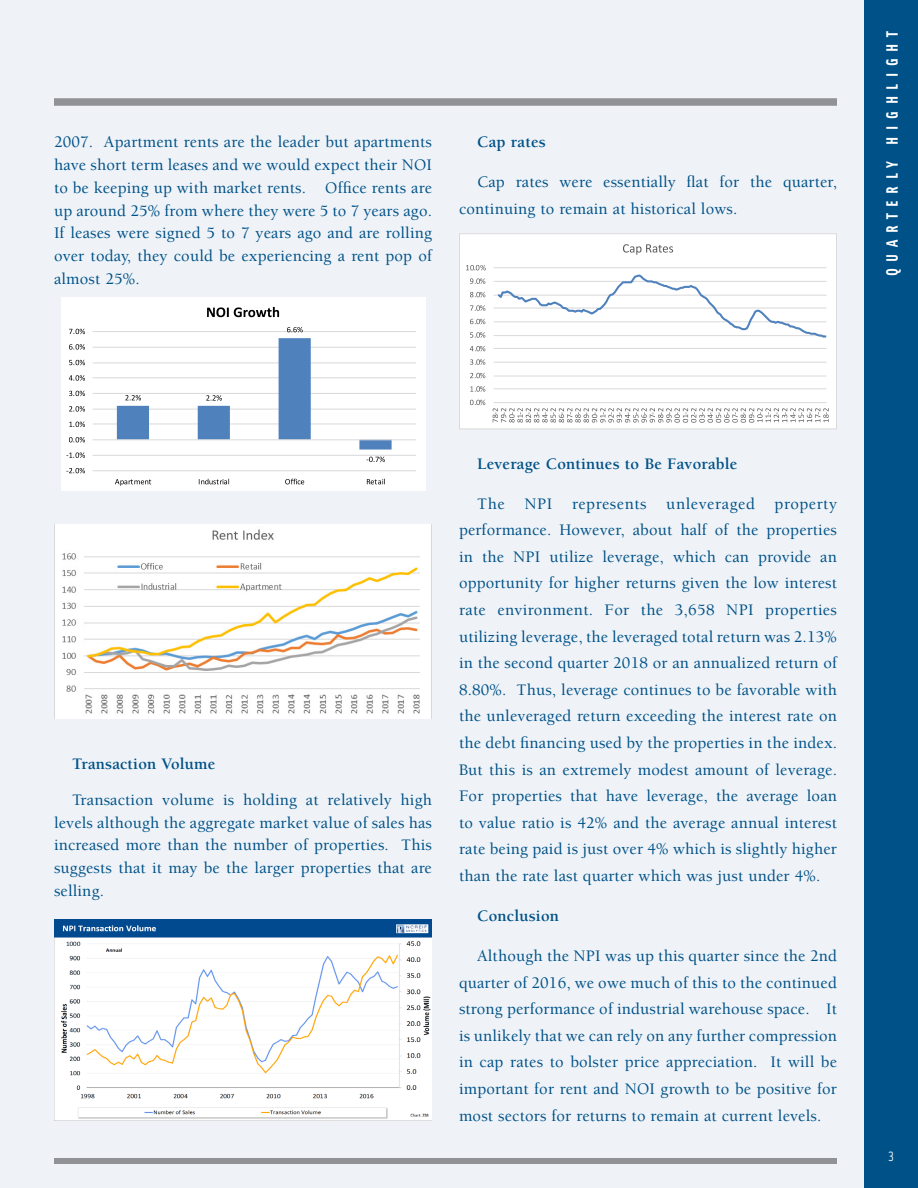
<style>
.page{position:relative;width:918px;height:1188px;background:#fff}
.page>*{position:absolute;margin:0;border:0;box-sizing:border-box;transform-origin:0 0}
.name_and_position{font:500 16.5px/26.5px "Berkeley";letter-spacing:.01em;color:#005187;text-align:justify}
.name_and_position-2{font:700 16.5px "Berkeley";letter-spacing:.01em;color:#005187}
.t1{font:16.5px "Solex Bold Lining";letter-spacing:.4em;color:#fff}
.t2{font:13.5px "Solex Regular Lining";color:#fff}
</style>
<div class="page">
<div style="left:864px;top:0;width:54px;height:1188px;background:#005187"></div>
<div style="left:0;top:0;width:864px;height:1188px;background:#eff3f8"></div>
<div style="left:54px;top:1158px;width:783px;height:6px;background:#919295"></div>
<div style="left:54px;top:98px;width:783px;height:8px;background:#919295"></div>
<div style="left:61px;top:297px;width:364px;height:194px;background:#fff"></div>
<hr style="left:93px;top:470px;width:323px;height:1px;background:#d9d9d9">
<hr style="left:93px;top:455px;width:323px;height:1px;background:#d9d9d9">
<hr style="left:93px;top:424px;width:323px;height:1px;background:#d9d9d9">
<hr style="left:93px;top:409px;width:323px;height:1px;background:#d9d9d9">
<hr style="left:93px;top:393px;width:323px;height:1px;background:#d9d9d9">
<hr style="left:93px;top:377px;width:323px;height:1px;background:#d9d9d9">
<hr style="left:93px;top:363px;width:323px;height:1px;background:#d9d9d9">
<hr style="left:93px;top:347px;width:323px;height:1px;background:#d9d9d9">
<hr style="left:93px;top:331px;width:323px;height:1px;background:#d9d9d9">
<hr style="left:93px;top:439px;width:323px;height:1px;background:#d9d9d9">
<svg style="left:117px;top:338px;width:275px;height:112px"></svg>
<svg style="left:287px;top:327px;width:16px;height:5px"></svg>
<svg style="left:367px;top:457px;width:18px;height:5px"></svg>
<svg style="left:66px;top:468px;width:19px;height:5px"></svg>
<svg style="left:66px;top:452px;width:19px;height:6px"></svg>
<svg style="left:69px;top:437px;width:16px;height:5px"></svg>
<svg style="left:69px;top:422px;width:16px;height:5px"></svg>
<svg style="left:69px;top:406px;width:16px;height:6px"></svg>
<svg style="left:69px;top:391px;width:16px;height:5px"></svg>
<svg style="left:69px;top:375px;width:16px;height:6px"></svg>
<svg style="left:69px;top:360px;width:16px;height:5px"></svg>
<svg style="left:69px;top:344px;width:16px;height:6px"></svg>
<svg style="left:69px;top:329px;width:16px;height:5px"></svg>
<svg style="left:115px;top:479px;width:36px;height:7px"></svg>
<svg style="left:199px;top:479px;width:30px;height:5px"></svg>
<svg style="left:285px;top:479px;width:19px;height:5px"></svg>
<svg style="left:367px;top:479px;width:18px;height:5px"></svg>
<svg style="left:207px;top:307px;width:72px;height:10px"></svg>
<img style="left:54px;top:525px;width:378px;height:194px">
<img style="left:54px;top:919px;width:378px;height:202px">
<div style="left:459px;top:234px;width:378px;height:195px;background:#fff"></div>
<hr style="left:494px;top:388px;width:332px;height:1px;background:#d9d9d9">
<hr style="left:494px;top:376px;width:332px;height:1px;background:#d9d9d9">
<hr style="left:494px;top:362px;width:332px;height:1px;background:#d9d9d9">
<hr style="left:494px;top:348px;width:332px;height:1px;background:#d9d9d9">
<hr style="left:494px;top:335px;width:332px;height:1px;background:#d9d9d9">
<hr style="left:494px;top:321px;width:332px;height:1px;background:#d9d9d9">
<hr style="left:494px;top:308px;width:332px;height:1px;background:#d9d9d9">
<hr style="left:494px;top:295px;width:332px;height:1px;background:#d9d9d9">
<hr style="left:494px;top:281px;width:332px;height:1px;background:#d9d9d9">
<hr style="left:494px;top:267px;width:332px;height:1px;background:#d9d9d9">
<hr style="left:494px;top:402px;width:332px;height:1px;background:#d9d9d9">
<svg style="left:496px;top:274px;width:331px;height:64px"></svg>
<svg style="left:470px;top:400px;width:15px;height:5px"></svg>
<svg style="left:470px;top:386px;width:15px;height:6px"></svg>
<svg style="left:470px;top:373px;width:15px;height:5px"></svg>
<svg style="left:470px;top:359px;width:15px;height:6px"></svg>
<svg style="left:470px;top:346px;width:15px;height:5px"></svg>
<svg style="left:470px;top:332px;width:15px;height:6px"></svg>
<svg style="left:470px;top:319px;width:15px;height:5px"></svg>
<svg style="left:470px;top:305px;width:15px;height:6px"></svg>
<svg style="left:470px;top:292px;width:15px;height:5px"></svg>
<svg style="left:470px;top:278px;width:15px;height:6px"></svg>
<svg style="left:466px;top:265px;width:20px;height:5px"></svg>
<svg style="left:493px;top:408px;width:336px;height:15px"></svg>
<svg style="left:623px;top:244px;width:50px;height:11px"></svg>
<div style="left:459px;top:233px;width:378px;height:196px;border:1px solid #d9d9d9"></div>
<p class="name_and_position" style="left:54px;top:131px;width:380px;line-height:22.8px">2007. Apartment rents are the leader but apartments have short term leases and we would expect their NOI to be keeping up with market rents. Office rents are up around 25% from where they were 5 to 7 years ago.<br>If leases were signed 5 to 7 years ago and are rolling over today, they could be experiencing a rent pop of almost 25%.</p>
<p class="name_and_position-2" style="left:477px;top:133px;width:70px">Cap rates</p>
<p class="name_and_position" style="left:459px;top:169px;width:379px;text-indent:18px">Cap rates were essentially flat for the quarter, continuing to remain at historical lows.</p>
<p class="t1" style="left:881px;top:276px;width:247px;rotate:-90deg">QUARTERLY HIGHLIGHT</p>
<p class="name_and_position-2" style="left:72px;top:755px;width:145px">Transaction Volume</p>
<p class="name_and_position" style="left:54px;top:789px;width:380px;line-height:22.8px;text-indent:18px">Transaction volume is holding at relatively high levels although the aggregate market value of sales has increased more than the number of properties. This suggests that it may be the larger properties that are selling.</p>
<p class="name_and_position-2" style="left:477px;top:455px;width:262px">Leverage Continues to Be Favorable</p>
<p class="name_and_position" style="left:459px;top:491px;width:380px;text-indent:18px">The NPI represents unleveraged property performance. However, about half of the properties in the NPI utilize leverage, which can provide an opportunity for higher returns given the low interest rate environment. For the 3,658 NPI properties utilizing leverage, the leveraged total return was 2.13% in the second quarter 2018 or an annualized return of 8.80%. Thus, leverage continues to be favorable with the unleveraged return exceeding the interest rate on the debt financing used by the properties in the index.<br>But this is an extremely modest amount of leverage.<br>For properties that have leverage, the average loan to value ratio is 42% and the average annual interest rate being paid is just over 4% which is slightly higher than the rate last quarter which was just under 4%.</p>
<p class="name_and_position-2" style="left:477px;top:907px;width:83px">Conclusion</p>
<p class="name_and_position" style="left:459px;top:943px;width:380px;text-indent:18px">Although the NPI was up this quarter since the 2nd quarter of 2016, we owe much of this to the continued strong performance of industrial warehouse space. It is unlikely that we can rely on any further compression in cap rates to bolster price appreciation. It will be important for rent and NOI growth to be positive for most sectors for returns to remain at current levels.</p>
<p class="t2" style="left:888px;top:1148px;width:7px">3</p>
</div>
